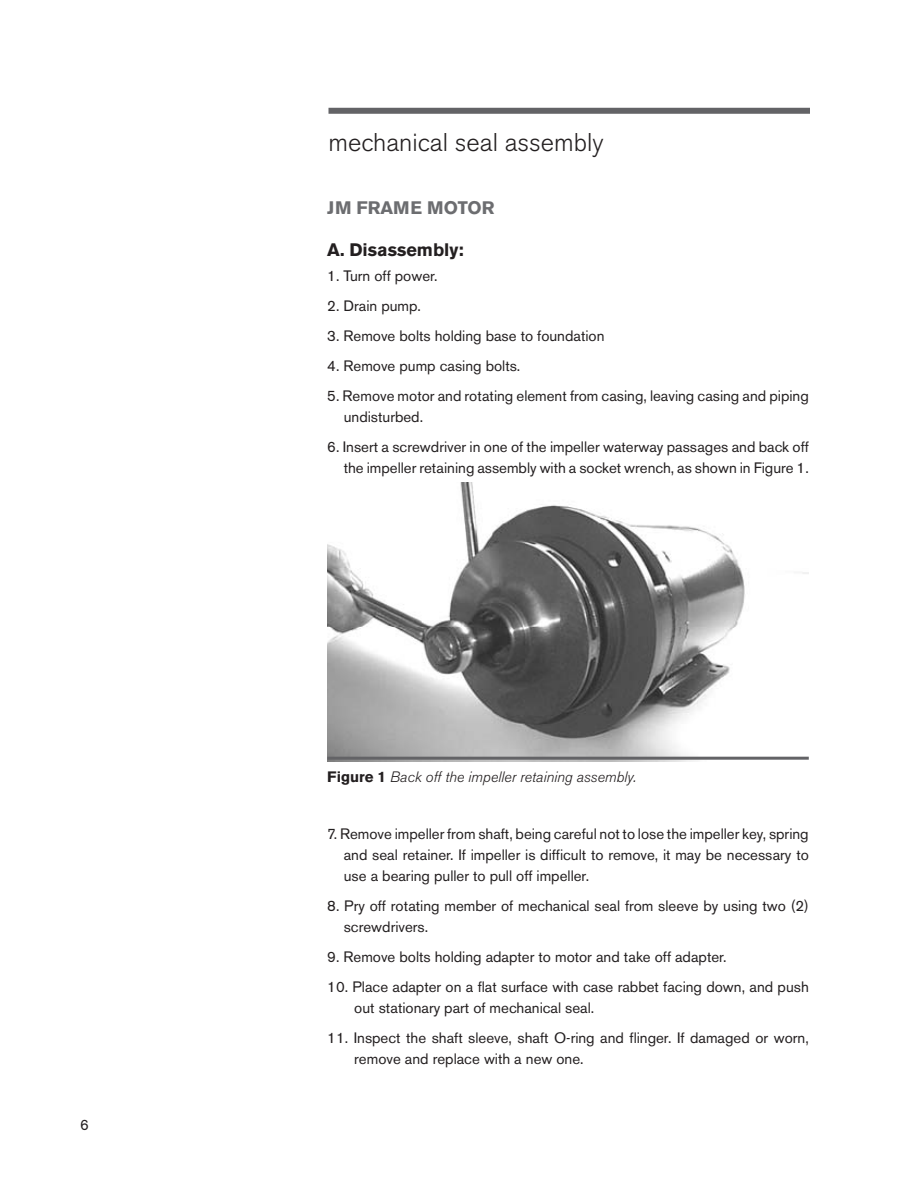
<style>
.page{position:relative;width:918px;height:1188px;background:#fff}
.page>*{position:absolute;margin:0;border:0;box-sizing:border-box;transform-origin:0 0}
.Leader{font:300 25.5px "Akzidenz Grotesk BE";color:#231f20}
.parahed{font:700 18px "Akzidenz Grotesk BE";color:#231f20}
.t1{font:700 18px "Akzidenz Grotesk BE";color:#6c6d70}
.Bullet{font:15px/21px "Akzidenz Grotesk BE";color:#231f20}
.Paragraph_Style_13{font:italic 300 15px "Akzidenz Grotesk BE";color:#231f20}
.s1{font-weight:700;font-style:normal}
</style>
<div class="page">
<img style="left:327px;top:482px;width:481px;height:279px">
<hr style="left:327px;top:757px;width:482px;height:3px;background:#636366">
<div style="left:328px;top:108px;width:482px;height:6px;background:#636366"></div>
<p class="Bullet" style="left:80px;top:1114px;width:10px">6</p>
<p class="Leader" style="left:328px;top:128px;width:277px">mechanical seal assembly</p>
<p class="t1" style="left:327px;top:197px;width:169px">JM FRAME MOTOR</p>
<p class="parahed" style="left:327px;top:239px;width:138px">A. Disassembly:</p>
<p class="Bullet" style="left:327px;top:266px;width:112px">1. Turn off power.</p>
<p class="Bullet" style="left:327px;top:296px;width:95px">2. Drain pump.</p>
<p class="Bullet" style="left:327px;top:326px;width:279px">3. Remove bolts holding base to foundation</p>
<p class="Bullet" style="left:327px;top:356px;width:195px">4. Remove pump casing bolts.</p>
<p class="Bullet" style="left:344px;top:386px;width:467px;text-indent:-16px">5. Remove motor and rotating element from casing, leaving casing and piping undisturbed.</p>
<p class="Bullet" style="left:327px;top:437px;width:483px;text-align:right">6. Insert a screwdriver in one of the impeller waterway passages and back off the impeller retaining assembly with a socket wrench, as shown in Figure 1.</p>
<p class="Paragraph_Style_13" style="left:327px;top:769px;width:311px"><span class="s1">Figure 1</span> Back off the impeller retaining assembly.</p>
<p class="Bullet" style="left:344px;top:824px;width:467px;text-align:justify;text-indent:-16px">7. Remove impeller from shaft, being careful not to lose the impeller key, spring and seal retainer. If impeller is difficult to remove, it may be necessary to use a bearing puller to pull off impeller.</p>
<p class="Bullet" style="left:344px;top:896px;width:467px;text-indent:-16px">8. Pry off rotating member of mechanical seal from sleeve by using two (2) screwdrivers.</p>
<p class="Bullet" style="left:327px;top:947px;width:401px">9. Remove bolts holding adapter to motor and take off adapter.</p>
<p class="Bullet" style="left:354px;top:977px;width:456px;text-indent:-27px">10. Place adapter on a flat surface with case rabbet facing down, and push out stationary part of mechanical seal.</p>
<p class="Bullet" style="left:354px;top:1028px;width:456px;text-indent:-27px">11. Inspect the shaft sleeve, shaft O-ring and flinger. If damaged or worn, remove and replace with a new one.</p>
</div>
